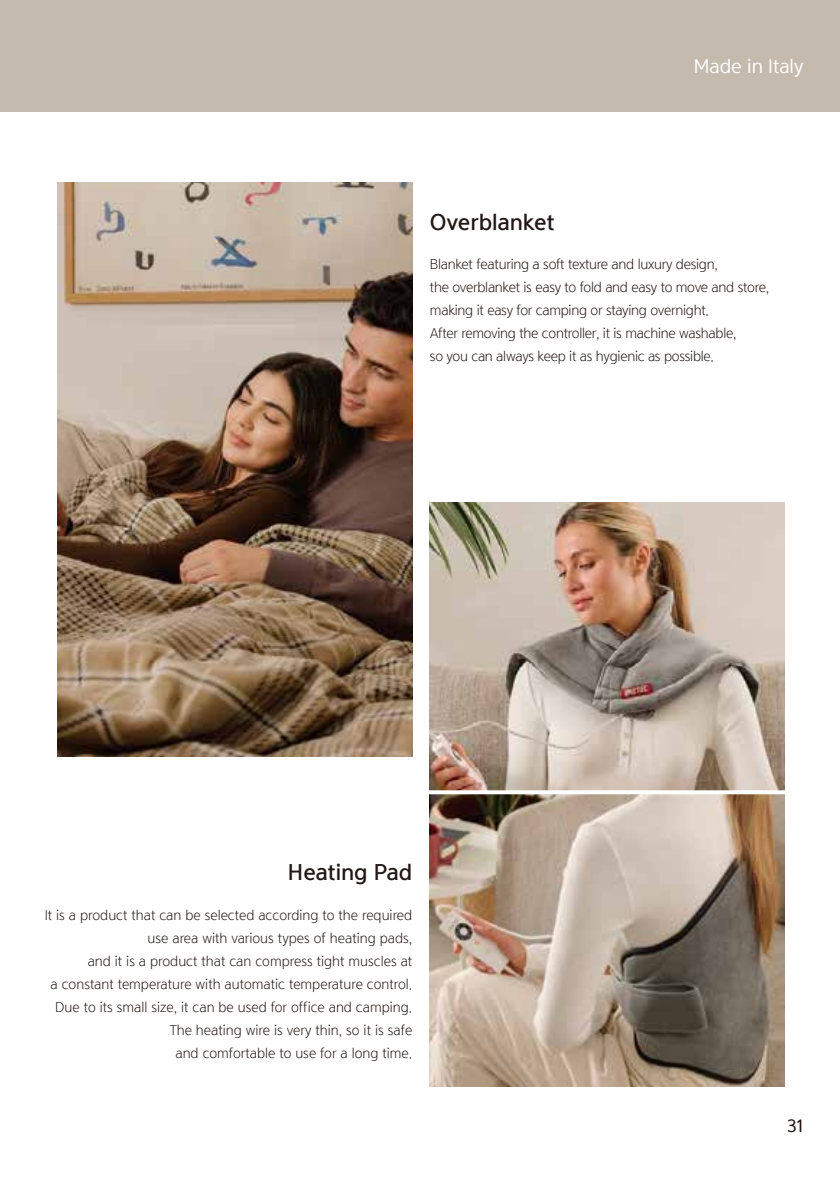
<style>
.page{position:relative;width:840px;height:1191px;background:#fff}
.page>*{position:absolute;margin:0;border:0;box-sizing:border-box;transform-origin:0 0}
.t1{font:20px "Yoon Gothic Pro 770";color:#221815}
.t2{font:18px "Yoon Gothic Pro 750";color:#fff}
.t3{font:16px "Yoon Gothic Pro 760";color:#221815}
.t4{font:14px/23px "Yoon Gothic Pro 730";letter-spacing:-.01em;color:#221815;text-align:right}
</style>
<div class="page">
<div style="left:0;top:0;width:839px;height:112px;background:#c4baae"></div>
<img style="left:58px;top:182px;width:354px;height:574px">
<img style="left:429px;top:502px;width:355px;height:584px">
<svg style="left:429px;top:790px;width:356px;height:4px"></svg>
<h1 class="t1" style="left:429px;top:208px;width:126px">Overblanket</h1>
<p class="t2" style="left:693px;top:55px;width:111px">Made in Italy</p>
<p class="t4" style="left:430px;top:253px;width:340px;text-align:left">Blanket featuring a soft texture and luxury design,<br>the overblanket is easy to fold and easy to move and store, making it easy for camping or staying overnight.<br>After removing the controller, it is machine washable,<br>so you can always keep it as hygienic as possible.</p>
<h1 class="t1" style="left:288px;top:858px;width:126px">Heating Pad</h1>
<p class="t4" style="left:45px;top:903px;width:369px">It is a product that can be selected according to the required use area with various types of heating pads,<br>and it is a product that can compress tight muscles at<br>a constant temperature with automatic temperature control.<br>Due to its small size, it can be used for office and camping.<br>The heating wire is very thin, so it is safe<br>and comfortable to use for a long time.</p>
<p class="t3" style="left:786px;top:1115px;width:17px">31</p>
</div>
